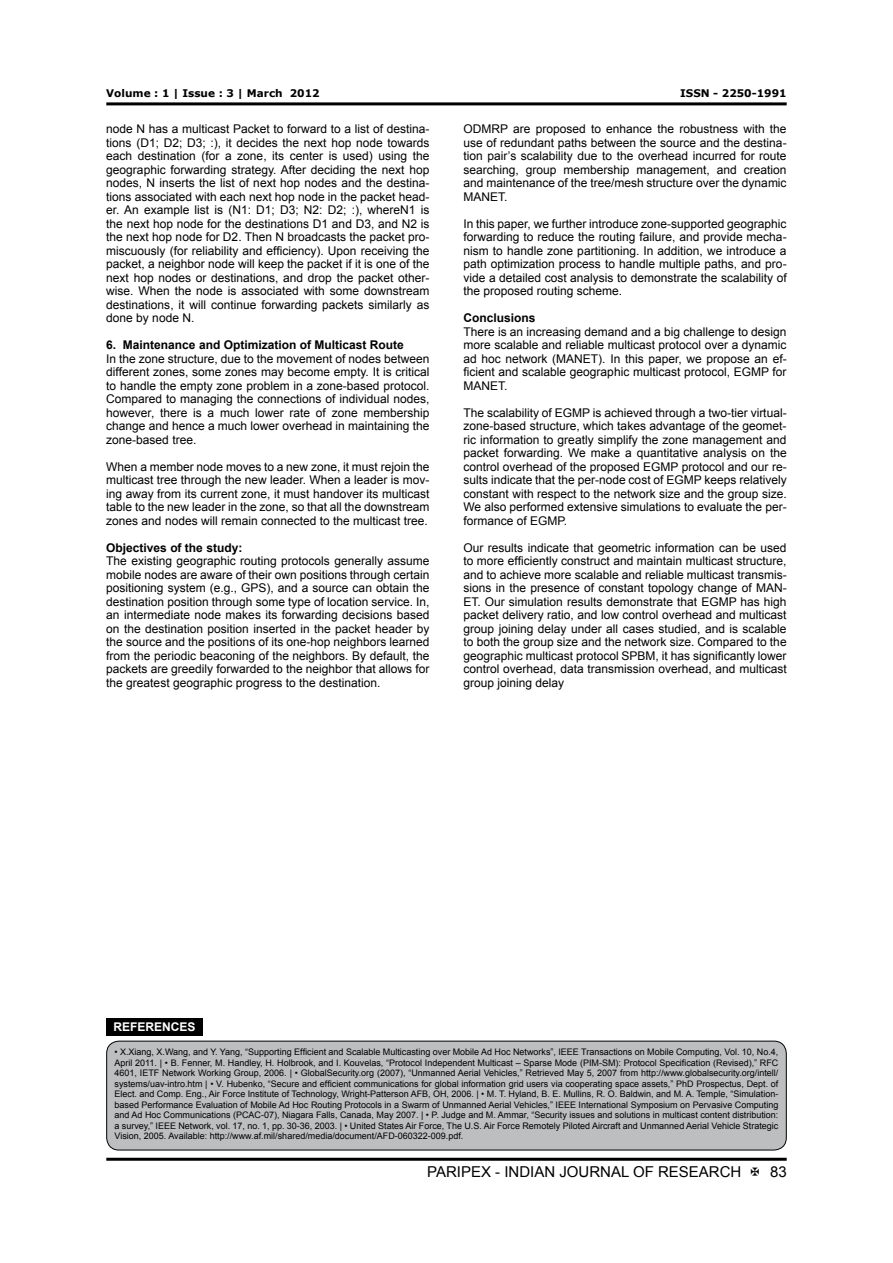
<style>
.page{position:relative;width:893px;height:1263px;background:#fff}
.page>*{position:absolute;margin:0;border:0;box-sizing:border-box;transform-origin:0 0}
.t1{font:15px "Arial";color:#000}
.t2{font:12px/13.5px "Arial";color:#000;text-align:justify}
.t3{font:700 12px "Arial";color:#000}
.t4{font:700 12px "Arial";color:#fff}
.t5{font:700 10.5px "Verdana";color:#000}
.t6{font:9px/10.5px "Arial";color:#000;text-align:justify}
</style>
<div class="page">
<hr style="left:106px;top:102px;width:681px;height:3px;background:#000">
<hr style="left:106px;top:1158px;width:681px;height:3px;background:#000">
<div style="left:106px;top:1018px;width:96px;height:18px;background:#000"></div>
<div style="left:107px;top:1041px;width:679px;height:109px;background:#bcbec0;border-radius:12px"></div>
<div style="left:106px;top:1041px;width:681px;height:109px;border:1px solid #000;border-radius:12px"></div>
<p class="t5" style="left:106px;top:89px;width:215px">Volume : 1 | Issue : 3 | March 2012</p>
<p class="t5" style="left:680px;top:89px;width:108px">ISSN - 2250-1991</p>
<p class="t2" style="left:106px;top:123px;width:325px">node N has a multicast Packet to forward to a list of destina&shy;tions (D1; D2; D3; :), it decides the next hop node towards each destination (for a zone, its center is used) using the geographic forwarding strategy. After deciding the next hop nodes, N inserts the list of next hop nodes and the destina&shy;tions associated with each next hop node in the packet head&shy;er. An example list is (N1: D1; D3; N2: D2; :), whereN1 is the next hop node for the destinations D1 and D3, and N2 is the next hop node for D2. Then N broadcasts the packet pro&shy;miscuously (for reliability and efficiency). Upon receiving the packet, a neighbor node will keep the packet if it is one of the next hop nodes or destinations, and drop the packet other&shy;wise. When the node is associated with some downstream destinations, it will continue forwarding packets similarly as done by node N.</p>
<p class="t3" style="left:106px;top:341px;width:299px">6. Maintenance and Optimization of Multicast Route</p>
<p class="t2" style="left:106px;top:353px;width:325px">In the zone structure, due to the movement of nodes between different zones, some zones may become empty. It is critical to handle the empty zone problem in a zone-based protocol.<br>Compared to managing the connections of individual nodes, however, there is a much lower rate of zone membership change and hence a much lower overhead in maintaining the zone-based tree.</p>
<p class="t2" style="left:106px;top:461px;width:325px">When a member node moves to a new zone, it must rejoin the multicast tree through the new leader. When a leader is mov&shy;ing away from its current zone, it must handover its multicast table to the new leader in the zone, so that all the downstream zones and nodes will remain connected to the multicast tree.</p>
<p class="t3" style="left:106px;top:543px;width:138px">Objectives of the study:</p>
<p class="t2" style="left:106px;top:555px;width:325px">The existing geographic routing protocols generally assume mobile nodes are aware of their own positions through certain positioning system (e.g., GPS), and a source can obtain the destination position through some type of location service. In, an intermediate node makes its forwarding decisions based on the destination position inserted in the packet header by the source and the positions of its one-hop neighbors learned from the periodic beaconing of the neighbors. By default, the packets are greedily forwarded to the neighbor that allows for the greatest geographic progress to the destination.</p>
<p class="t2" style="left:463px;top:123px;width:325px">ODMRP are proposed to enhance the robustness with the use of redundant paths between the source and the destina&shy;tion pair’s scalability due to the overhead incurred for route searching, group membership management, and creation and maintenance of the tree/mesh structure over the dynamic MANET.</p>
<p class="t2" style="left:463px;top:218px;width:325px">In this paper, we further introduce zone-supported geographic forwarding to reduce the routing failure, and provide mecha&shy;nism to handle zone partitioning. In addition, we introduce a path optimization process to handle multiple paths, and pro&shy;vide a detailed cost analysis to demonstrate the scalability of the proposed routing scheme.</p>
<p class="t3" style="left:463px;top:314px;width:74px">Conclusions</p>
<p class="t2" style="left:463px;top:326px;width:325px">There is an increasing demand and a big challenge to design more scalable and reliable multicast protocol over a dynamic ad hoc network (MANET). In this paper, we propose an ef&shy;ficient and scalable geographic multicast protocol, EGMP for MANET.</p>
<p class="t2" style="left:463px;top:407px;width:325px">The scalability of EGMP is achieved through a two-tier virtual&shy;zone-based structure, which takes advantage of the geomet&shy;ric information to greatly simplify the zone management and packet forwarding. We make a quantitative analysis on the control overhead of the proposed EGMP protocol and our re&shy;sults indicate that the per-node cost of EGMP keeps relatively constant with respect to the network size and the group size.<br>We also performed extensive simulations to evaluate the per&shy;formance of EGMP.</p>
<p class="t2" style="left:463px;top:542px;width:325px">Our results indicate that geometric information can be used to more efficiently construct and maintain multicast structure, and to achieve more scalable and reliable multicast transmis&shy;sions in the presence of constant topology change of MAN-ET. Our simulation results demonstrate that EGMP has high packet delivery ratio, and low control overhead and multicast group joining delay under all cases studied, and is scalable to both the group size and the network size. Compared to the geographic multicast protocol SPBM, it has significantly lower control overhead, data transmission overhead, and multicast group joining delay</p>
<p class="t4" style="left:113px;top:1022px;width:84px">REFERENCES</p>
<p class="t6" style="left:115px;top:1047px;width:665px">• X.Xiang, X.Wang, and Y. Yang, “Supporting Efficient and Scalable Multicasting over Mobile Ad Hoc Networks”, IEEE Transactions on Mobile Computing, Vol. 10, No.4, April 2011. | • B. Fenner, M. Handley, H. Holbrook, and I. Kouvelas, “Protocol Independent Multicast – Sparse Mode (PIM-SM): Protocol Specification (Revised),” RFC 4601, IETF Network Working Group, 2006. | • GlobalSecurity.org (2007), “Unmanned Aerial Vehicles,” Retrieved May 5, 2007 from http://www.globalsecurity.org/intell/ systems/uav-intro.htm | • V. Hubenko, “Secure and efficient communications for global information grid users via cooperating space assets,” PhD Prospectus, Dept. of Elect. and Comp. Eng., Air Force Institute of Technology, Wright-Patterson AFB, OH, 2006. | • M. T. Hyland, B. E. Mullins, R. O. Baldwin, and M. A. Temple, “Simulation&shy;based Performance Evaluation of Mobile Ad Hoc Routing Protocols in a Swarm of Unmanned Aerial Vehicles,” IEEE International Symposium on Pervasive Computing and Ad Hoc Communications (PCAC-07), Niagara Falls, Canada, May 2007. | • P. Judge and M. Ammar, “Security issues and solutions in multicast content distribution: a survey,” IEEE Network, vol. 17, no. 1, pp. 30-36, 2003. | • United States Air Force, The U.S. Air Force Remotely Piloted Aircraft and Unmanned Aerial Vehicle Strategic Vision, 2005. Available: http://www.af.mil/shared/media/document/AFD-060322-009.pdf.</p>
<p class="t1" style="left:427px;top:1166px;width:316px">PARIPEX - INDIAN JOURNAL OF RESEARCH</p>
<p class="t1" style="left:770px;top:1166px;width:18px">83</p>
</div>
